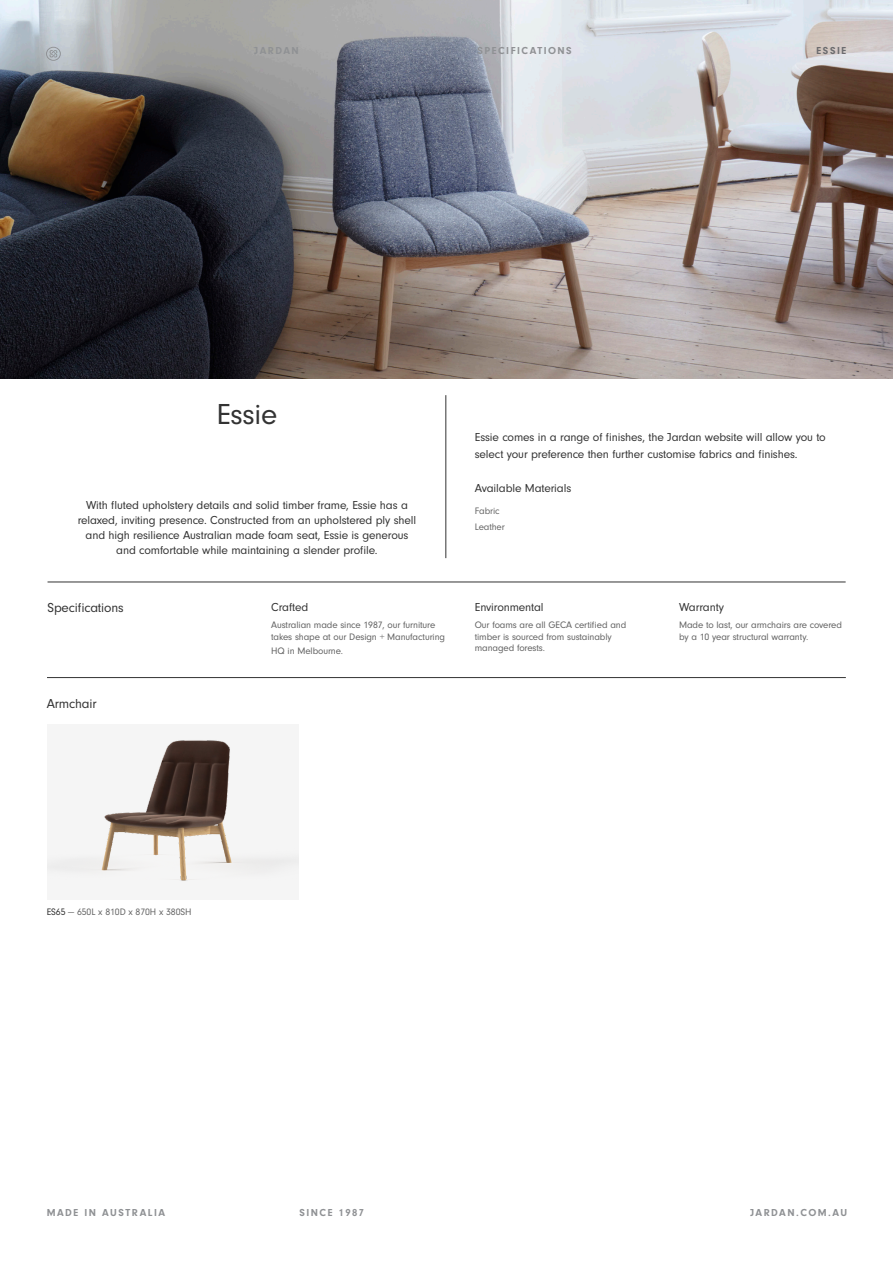
<style>
.page{position:relative;width:893px;height:1263px;background:#fff}
.page>*{position:absolute;margin:0;border:0;box-sizing:border-box;transform-origin:0 0}
.H2_-_32pt_Regular{font:30px "Neuzeit Gro";letter-spacing:-.01em;color:#333}
.H2_-_32pt_Regular-2{font:13.5px "Neuzeit Gro";letter-spacing:-.01em;color:#333}
.H2_-_32pt_Regular-3{font:12px/15px "Neuzeit Gro";letter-spacing:-.01em;color:#333;text-align:center}
.t1{font:700 10.5px "Neuzeit Gro";letter-spacing:.14em;color:#8f9194}
.t2{font:700 10.5px "Neuzeit Gro";letter-spacing:.145em;color:#6b6b6e}
.H2_-_32pt_Regular-4{font:9.75px/11.7px "Neuzeit Gro";letter-spacing:-.01em;color:#626262}
.H2_-_32pt_Regular-5{font:9.75px "Neuzeit Gro";letter-spacing:-.01em;color:#666}
.s1{color:#333}
</style>
<div class="page">
<hr style="left:48px;top:582px;width:798px;height:1px;background:#333">
<hr style="left:446px;top:395px;width:1px;height:163px;background:#333">
<hr style="left:47px;top:677px;width:799px;height:1px;background:#333">
<img style="left:0;top:0;width:893px;height:378px">
<img style="left:48px;top:739px;width:251px;height:143px">
<svg style="left:46px;top:47px;width:15px;height:14px"></svg>
<p class="t1" style="left:254px;top:44px;width:46px">JARDAN</p>
<p class="t1" style="left:477px;top:44px;width:96px">SPECIFICATIONS</p>
<p class="H2_-_32pt_Regular" style="left:217px;top:398px;width:62px">Essie</p>
<p class="t2" style="left:816px;top:44px;width:31px">ESSIE</p>
<p class="H2_-_32pt_Regular-3" style="left:78px;top:497px;width:340px">With fluted upholstery details and solid timber frame, Essie has a relaxed, inviting presence. Constructed from an upholstered ply shell and high resilience Australian made foam seat, Essie is generous and comfortable while maintaining a slender profile.</p>
<p class="H2_-_32pt_Regular-2" style="left:48px;top:601px;width:78px">Specifications</p>
<p class="H2_-_32pt_Regular-3" style="left:271px;top:600px;width:39px">Crafted</p>
<p class="H2_-_32pt_Regular-4" style="left:271px;top:619px;width:175px">Australian made since 1987, our furniture takes shape at our Design + Manufacturing</p>
<p class="H2_-_32pt_Regular-4" style="left:271px;top:645px;width:73px">HQ in Melbourne.</p>
<p class="H2_-_32pt_Regular-2" style="left:47px;top:696px;width:51px">Armchair</p>
<p class="H2_-_32pt_Regular-3" style="left:475px;top:429px;width:353px;line-height:17.4px;text-align:left">Essie comes in a range of finishes, the Jardan website will allow you to select your preference then further customise fabrics and finishes.</p>
<p class="H2_-_32pt_Regular-3" style="left:475px;top:481px;width:98px">Available Materials</p>
<p class="H2_-_32pt_Regular-5" style="left:475px;top:505px;width:26px">Fabric</p>
<p class="H2_-_32pt_Regular-5" style="left:475px;top:522px;width:32px">Leather</p>
<p class="H2_-_32pt_Regular-3" style="left:475px;top:600px;width:70px">Environmental</p>
<p class="H2_-_32pt_Regular-4" style="left:475px;top:619px;width:153px">Our foams are all GECA certified and timber is sourced from sustainably managed forests.</p>
<p class="H2_-_32pt_Regular-3" style="left:679px;top:600px;width:47px">Warranty</p>
<p class="H2_-_32pt_Regular-4" style="left:679px;top:619px;width:164px">Made to last, our armchairs are covered by a 10 year structural warranty.</p>
<p class="H2_-_32pt_Regular-5" style="left:47px;top:906px;width:146px"><span class="s1">ES65</span> — 650L x 810D x 870H x 380SH</p>
<p class="t1" style="left:47px;top:1207px;width:120px">MADE IN AUSTRALIA</p>
<p class="t1" style="left:299px;top:1207px;width:66px">SINCE 1987</p>
<p class="t1" style="left:750px;top:1207px;width:98px">JARDAN.COM.AU</p>
</div>
